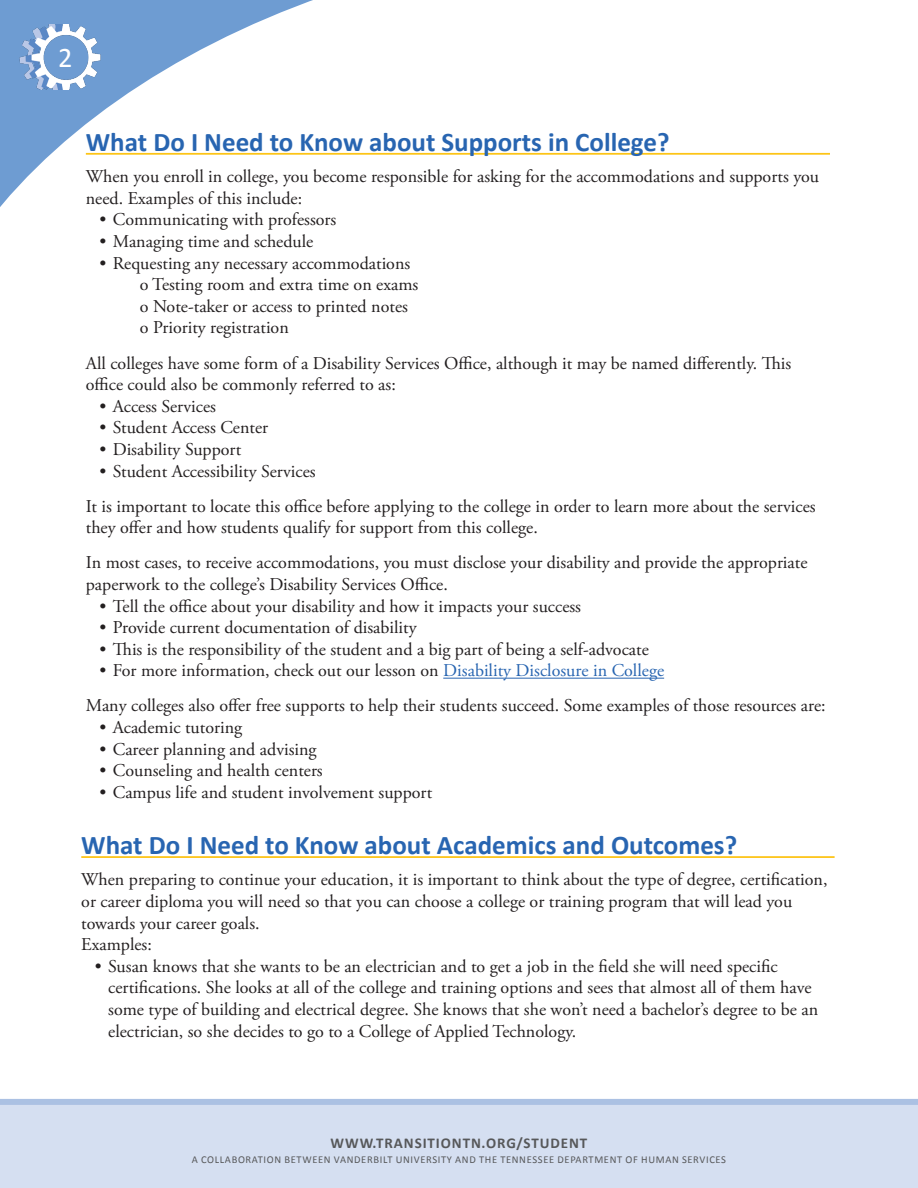
<style>
.page{position:relative;width:918px;height:1188px;background:#fff}
.page>*{position:absolute;margin:0;border:0;box-sizing:border-box;transform-origin:0 0}
.t1{font:28.5px "Calibri";color:#fff}
.t2{font:700 27px "Calibri";color:#2865b1}
.t3{font:18px/21.6px "Adobe Garamond Pro";color:#231f20}
.t4{font:700 15px "Calibri";letter-spacing:.06em;color:#57585a}
.t5{font:10.5px "Calibri";letter-spacing:.06em;color:#57585a}
.s1{color:#2865b1}
</style>
<div class="page">
<div style="left:0;top:1099px;width:918px;height:89px;background:#d5dff1"></div>
<svg style="left:0;top:0;width:353px;height:207px"></svg>
<img style="left:17px;top:25px;width:87px;height:65px">
<hr style="left:86px;top:153px;width:744px;height:2px;background:#fdc416">
<hr style="left:81px;top:856px;width:754px;height:2px;background:#fdc416">
<hr style="left:443px;top:678px;width:221px;height:1px;background:#2865b1">
<h1 class="t1" style="left:58px;top:37px;width:16px">2</h1>
<p class="t2" style="left:86px;top:123px;width:585px">What Do I Need to Know about Supports in College?</p>
<h3 class="t3" style="left:86px;top:166px;width:735px">When you enroll in college, you become responsible for asking for the accommodations and supports you need. Examples of this include:</h3>
<h3 class="t3" style="left:99px;top:210px;width:239px">• Communicating with professors</h3>
<h3 class="t3" style="left:99px;top:231px;width:216px">• Managing time and schedule</h3>
<h3 class="t3" style="left:99px;top:253px;width:312px">• Requesting any necessary accommodations</h3>
<h3 class="t3" style="left:140px;top:274px;width:280px">o Testing room and extra time on exams</h3>
<h3 class="t3" style="left:140px;top:296px;width:270px">o Note-taker or access to printed notes</h3>
<h3 class="t3" style="left:140px;top:318px;width:150px">o Priority registration</h3>
<h3 class="t3" style="left:86px;top:353px;width:707px">All colleges have some form of a Disability Services Office, although it may be named differently. This office could also be commonly referred to as:</h3>
<h3 class="t3" style="left:99px;top:396px;width:118px">• Access Services</h3>
<h3 class="t3" style="left:99px;top:417px;width:170px">• Student Access Center</h3>
<h3 class="t3" style="left:99px;top:439px;width:143px">• Disability Support</h3>
<h3 class="t3" style="left:99px;top:461px;width:218px">• Student Accessibility Services</h3>
<h3 class="t3" style="left:86px;top:496px;width:731px">It is important to locate this office before applying to the college in order to learn more about the services they offer and how students qualify for support from this college.</h3>
<h3 class="t3" style="left:86px;top:552px;width:723px">In most cases, to receive accommodations, you must disclose your disability and provide the appropriate paperwork to the college’s Disability Services Office.</h3>
<h3 class="t3" style="left:99px;top:596px;width:483px">• Tell the office about your disability and how it impacts your success</h3>
<h3 class="t3" style="left:99px;top:617px;width:319px">• Provide current documentation of disability</h3>
<h3 class="t3" style="left:99px;top:639px;width:551px">• This is the responsibility of the student and a big part of being a self-advocate</h3>
<h3 class="t3" style="left:99px;top:660px;width:566px">• For more information, check out our lesson on <span class="s1">Disability Disclosure in College</span></h3>
<h3 class="t3" style="left:86px;top:696px;width:741px">Many colleges also offer free supports to help their students succeed. Some examples of those resources are:</h3>
<h3 class="t3" style="left:99px;top:717px;width:144px">• Academic tutoring</h3>
<h3 class="t3" style="left:99px;top:739px;width:219px">• Career planning and advising</h3>
<h3 class="t3" style="left:99px;top:760px;width:225px">• Counseling and health centers</h3>
<h3 class="t3" style="left:99px;top:782px;width:334px">• Campus life and student involvement support</h3>
<p class="t2" style="left:81px;top:826px;width:657px">What Do I Need to Know about Academics and Outcomes?</p>
<h3 class="t3" style="left:81px;top:869px;width:748px">When preparing to continue your education, it is important to think about the type of degree, certification, or career diploma you will need so that you can choose a college or training program that will lead you towards your career goals.</h3>
<h3 class="t3" style="left:81px;top:934px;width:72px">Examples:</h3>
<h3 class="t3" style="left:108px;top:956px;width:711px;text-indent:-14px">• Susan knows that she wants to be an electrician and to get a job in the field she will need specific certifications. She looks at all of the college and training options and sees that almost all of them have some type of building and electrical degree. She knows that she won’t need a bachelor’s degree to be an electrician, so she decides to go to a College of Applied Technology.</h3>
<p class="t4" style="left:331px;top:1132px;width:258px">WWW.TRANSITIONTN.ORG/STUDENT</p>
<p class="t5" style="left:192px;top:1152px;width:536px">A COLLABORATION BETWEEN VANDERBILT UNIVERSITY AND THE TENNESSEE DEPARTMENT OF HUMAN SERVICES</p>
</div>
